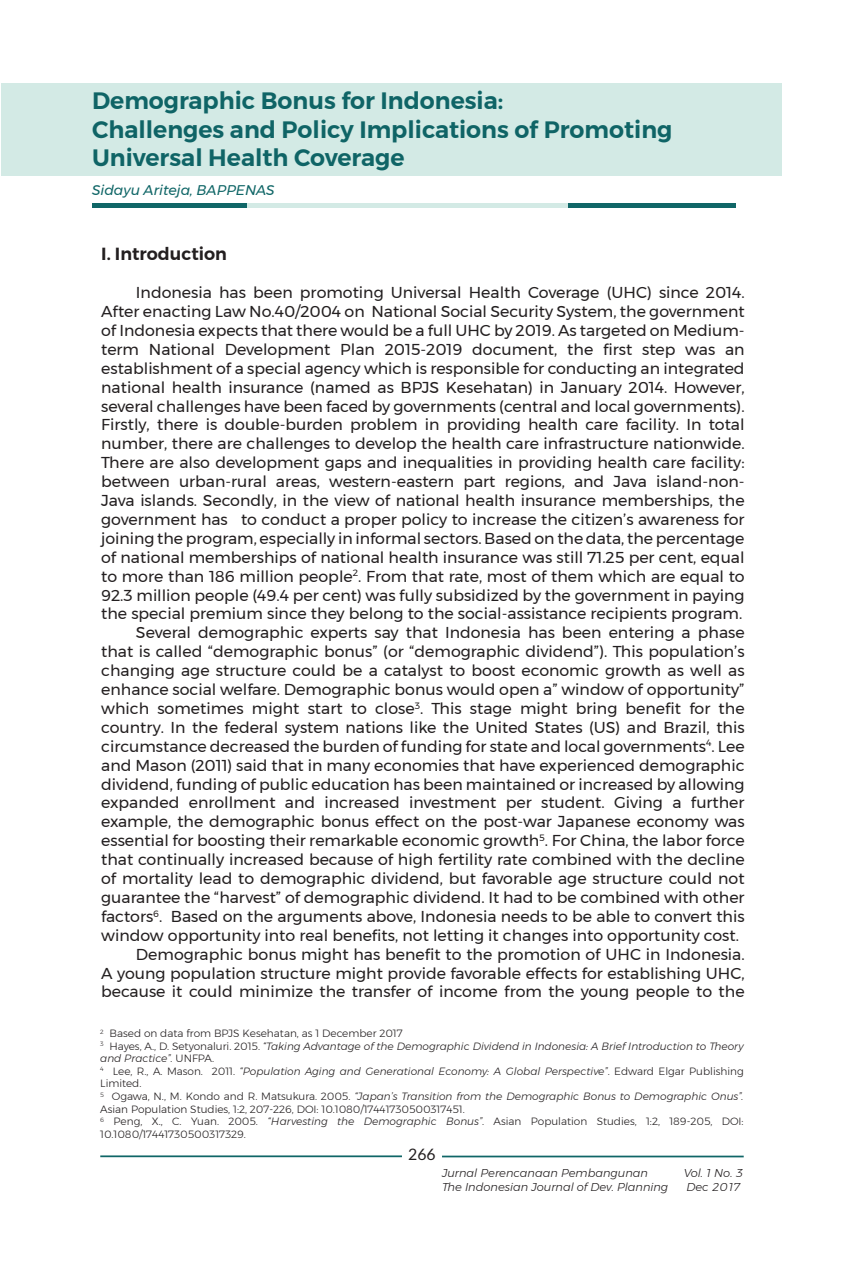
<style>
.page{position:relative;width:844px;height:1265px;background:#fff}
.page>*{position:absolute;margin:0;border:0;box-sizing:border-box;transform-origin:0 0}
.t1{font:600 23.62px/28.3px "Montserrat";color:#0f6466}
.t2{font:600 17.5px "Montserrat";color:#231f20}
.t3{font:15.75px "Montserrat";color:#231f20}
.t4{font:15.75px "Lato";color:#231f20}
.t5{font:italic 14px "Montserrat";color:#106667}
.t6{font:italic 300 11.38px/13.7px "Montserrat";color:#231f20}
.t7{font:300 10.5px/12.6px "Montserrat";color:#231f20}
.s1{font-style:italic}
</style>
<div class="page">
<hr style="left:442px;top:1156px;width:301px;height:1px;background:#106667">
<hr style="left:100px;top:1155px;width:302px;height:2px;background:#106667">
<div style="left:1px;top:83px;width:780px;height:92px;background:#d3eae5"></div>
<div style="left:92px;top:203px;width:643px;height:5px;background:#106667"></div>
<div style="left:246px;top:203px;width:321px;height:5px;background:#d3eae5"></div>
<h1 class="t1" style="left:92px;top:87px;width:581px">Demographic Bonus for Indonesia:<br>Challenges and Policy Implications of Promoting<br>Universal Health Coverage</h1>
<p class="t5" style="left:92px;top:180px;width:184px">Sidayu Ariteja, BAPPENAS</p>
<p class="t2" style="left:101px;top:240px;width:127px">I. Introduction</p>
<p class="t3" style="left:136px;top:280px;width:610px">Indonesia has been promoting Universal Health Coverage (UHC) since 2014.</p>
<p class="t3" style="left:101px;top:299px;width:644px">After enacting Law No.40/2004 on National Social Security System, the government</p>
<p class="t3" style="left:101px;top:318px;width:644px">of Indonesia expects that there would be a full UHC by 2019. As targeted on Medium-</p>
<p class="t3" style="left:101px;top:337px;width:644px">term National Development Plan 2015-2019 document, the first step was an</p>
<p class="t3" style="left:101px;top:356px;width:644px">establishment of a special agency which is responsible for conducting an integrated</p>
<p class="t3" style="left:101px;top:375px;width:644px">national health insurance (named as BPJS Kesehatan) in January 2014. However,</p>
<p class="t3" style="left:101px;top:394px;width:644px">several challenges have been faced by governments (central and local governments).</p>
<p class="t3" style="left:101px;top:413px;width:644px">Firstly, there is double-burden problem in providing health care facility. In total</p>
<p class="t3" style="left:101px;top:432px;width:644px">number, there are challenges to develop the health care infrastructure nationwide.</p>
<p class="t3" style="left:101px;top:451px;width:644px">There are also development gaps and inequalities in providing health care facility:</p>
<p class="t3" style="left:101px;top:469px;width:644px">between urban-rural areas, western-eastern part regions, and Java island-non-</p>
<p class="t3" style="left:101px;top:488px;width:644px">Java islands. Secondly, in the view of national health insurance memberships, the</p>
<p class="t3" style="left:101px;top:507px;width:644px">government has to conduct a proper policy to increase the citizen’s awareness for</p>
<p class="t3" style="left:101px;top:526px;width:644px">joining the program, especially in informal sectors. Based on the data, the percentage</p>
<p class="t3" style="left:101px;top:545px;width:644px">of national memberships of national health insurance was still 71.25 per cent, equal</p>
<p class="t3" style="left:101px;top:564px;width:644px">to more than 186 million people<sup>2</sup>. From that rate, most of them which are equal to</p>
<p class="t3" style="left:101px;top:583px;width:644px">92.3 million people (49.4 per cent) was fully subsidized by the government in paying</p>
<p class="t3" style="left:101px;top:602px;width:642px">the special premium since they belong to the social-assistance recipients program.</p>
<p class="t3" style="left:136px;top:621px;width:610px">Several demographic experts say that Indonesia has been entering a phase</p>
<p class="t3" style="left:101px;top:640px;width:644px">that is called “demographic bonus” (or “demographic dividend”). This population’s</p>
<p class="t3" style="left:101px;top:658px;width:644px">changing age structure could be a catalyst to boost economic growth as well as</p>
<p class="t3" style="left:101px;top:677px;width:644px">enhance social welfare. Demographic bonus would open a” window of opportunity”</p>
<p class="t3" style="left:101px;top:696px;width:644px">which sometimes might start to close<sup>3</sup>. This stage might bring benefit for the</p>
<p class="t3" style="left:101px;top:715px;width:644px">country. In the federal system nations like the United States (US) and Brazil, this</p>
<p class="t3" style="left:101px;top:734px;width:644px">circumstance decreased the burden of funding for state and local governments<sup>4</sup>. Lee</p>
<p class="t3" style="left:101px;top:753px;width:644px">and Mason (2011) said that in many economies that have experienced demographic</p>
<p class="t3" style="left:101px;top:772px;width:644px">dividend, funding of public education has been maintained or increased by allowing</p>
<p class="t3" style="left:101px;top:791px;width:644px">expanded enrollment and increased investment per student. Giving a further</p>
<p class="t3" style="left:101px;top:810px;width:644px">example, the demographic bonus effect on the post-war Japanese economy was</p>
<p class="t3" style="left:101px;top:829px;width:644px">essential for boosting their remarkable economic growth<sup>5</sup>. For China, the labor force</p>
<p class="t3" style="left:101px;top:847px;width:644px">that continually increased because of high fertility rate combined with the decline</p>
<p class="t3" style="left:101px;top:866px;width:644px">of mortality lead to demographic dividend, but favorable age structure could not</p>
<p class="t3" style="left:101px;top:885px;width:644px">guarantee the “harvest” of demographic dividend. It had to be combined with other</p>
<p class="t3" style="left:101px;top:904px;width:644px">factors<sup>6</sup>. Based on the arguments above, Indonesia needs to be able to convert this</p>
<p class="t3" style="left:101px;top:923px;width:639px">window opportunity into real benefits, not letting it changes into opportunity cost.</p>
<p class="t3" style="left:136px;top:942px;width:610px">Demographic bonus might has benefit to the promotion of UHC in Indonesia.</p>
<p class="t3" style="left:101px;top:961px;width:644px">A young population structure might provide favorable effects for establishing UHC,</p>
<p class="t3" style="left:101px;top:980px;width:644px">because it could minimize the transfer of income from the young people to the</p>
<p class="t7" style="left:100px;top:1027px;width:644px"><sup>2</sup> Based on data from BPJS Kesehatan, as 1 December 2017<br><sup>3</sup> Hayes, A., D. Setyonaluri. 2015. <span class="s1">“Taking Advantage of the Demographic Dividend in Indonesia: A Brief Introduction to Theory and Practice”.</span> UNFPA.<br><sup>4</sup> Lee, R., A. Mason. 2011. <span class="s1">“Population Aging and Generational Economy: A Global Perspective”</span>. Edward Elgar Publishing Limited.<br><sup>5</sup> Ogawa, N., M. Kondo and R. Matsukura. 2005. <span class="s1">“Japan’s Transition from the Demographic Bonus to Demographic Onus”.<br></span>Asian Population Studies, 1:2, 207-226, DOI: 10.1080/17441730500317451.<br><sup>6</sup> Peng, X., C. Yuan. 2005. <span class="s1">“Harvesting the Demographic Bonus”</span>. Asian Population Studies, 1:2, 189-205, DOI:<br>10.1080/17441730500317329.</p>
<p class="t4" style="left:408px;top:1146px;width:29px">266</p>
<p class="t6" style="left:442px;top:1166px;width:227px">Jurnal Perencanaan Pembangunan<br>The Indonesian Journal of Dev. Planning</p>
<p class="t6" style="left:683px;top:1166px;width:61px">Vol. 1 No. 3<br>Dec 2017</p>
</div>
